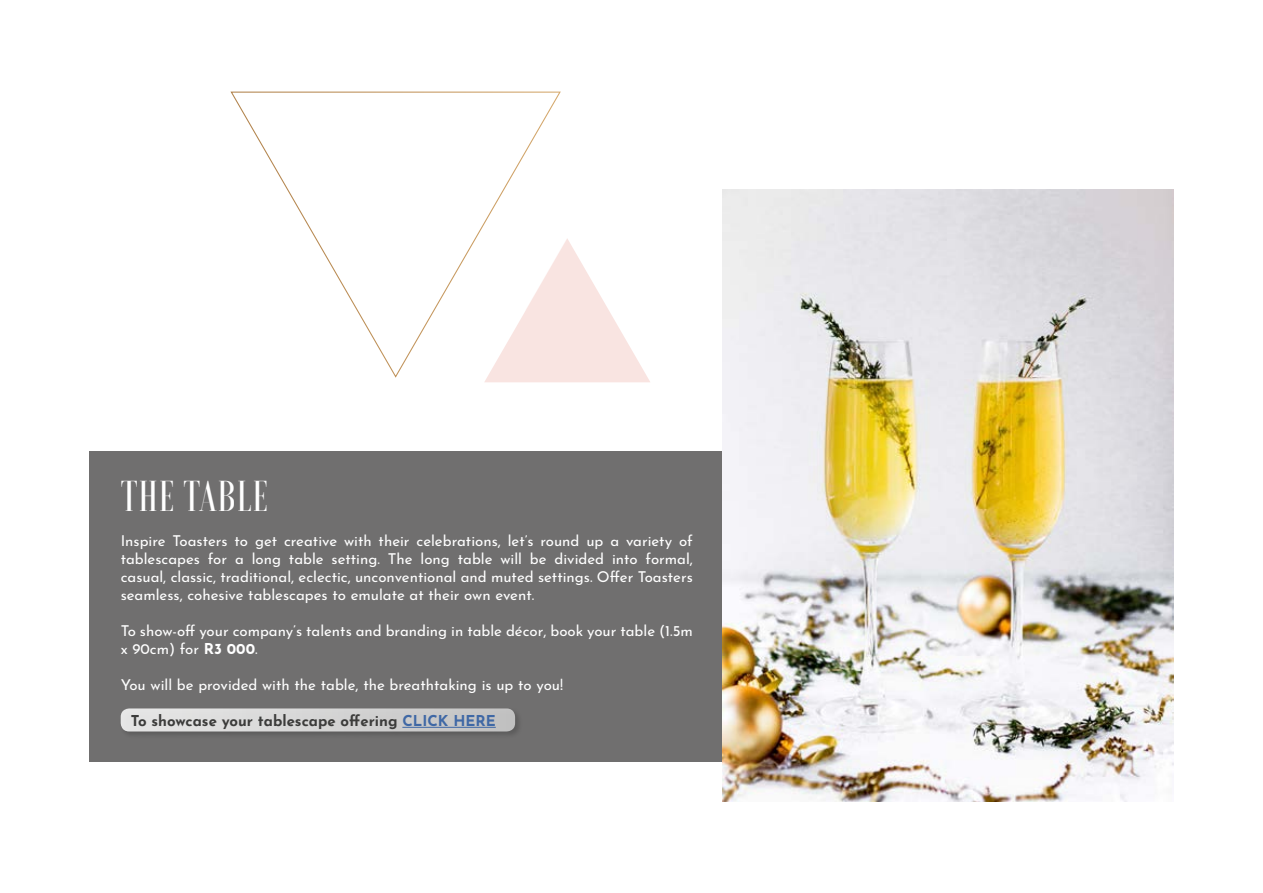
<style>
.page{position:relative;width:1263px;height:893px;background:#fff}
.page>*{position:absolute;margin:0;border:0;box-sizing:border-box;transform-origin:0 0}
.t1{font:500 43.05px "Voga";letter-spacing:.03em;color:#fff}
.t2{font:15px/18px "Josefin Sans";color:#fff;text-align:justify}
.t3{font:700 15px "Josefin Sans";color:#3c3c3b}
.s1{font-weight:700}
.s2{color:#3f68a5}
</style>
<div class="page">
<svg style="left:484px;top:238px;width:166px;height:144px"></svg>
<svg style="left:230px;top:91px;width:332px;height:287px"></svg>
<div style="left:90px;top:451px;width:656px;height:310px;background:#706f6f"></div>
<img style="left:723px;top:189px;width:450px;height:612px">
<div style="left:119px;top:707px;width:404px;height:32px;background:#000;opacity:.21"></div>
<div style="left:121px;top:708px;width:394px;height:23px;background:linear-gradient(to right,#e8e8e7,#c0c0c1);border-radius:9px"></div>
<hr style="left:402px;top:727px;width:94px;height:1px;background:#3f68a5">
<h1 class="t1" style="left:121px;top:471px;width:149px">THE TABLE</h1>
<p class="t2" style="left:121px;top:530px;width:574px">Inspire Toasters to get creative with their celebrations, let’s round up a variety of tablescapes for a long table setting. The long table will be divided into formal, casual, classic, traditional, eclectic, unconventional and muted settings. Offer Toasters seamless, cohesive tablescapes to emulate at their own event.</p>
<p class="t2" style="left:121px;top:620px;width:574px">To show-off your company’s talents and branding in table décor, book your table (1.5m x 90cm) for <span class="s1">R3 000</span>.</p>
<p class="t2" style="left:121px;top:674px;width:444px">You will be provided with the table, the breathtaking is up to you!</p>
<p class="t3" style="left:131px;top:707px;width:366px">To showcase your tablescape offering <span class="s2">CLICK HERE</span></p>
</div>
